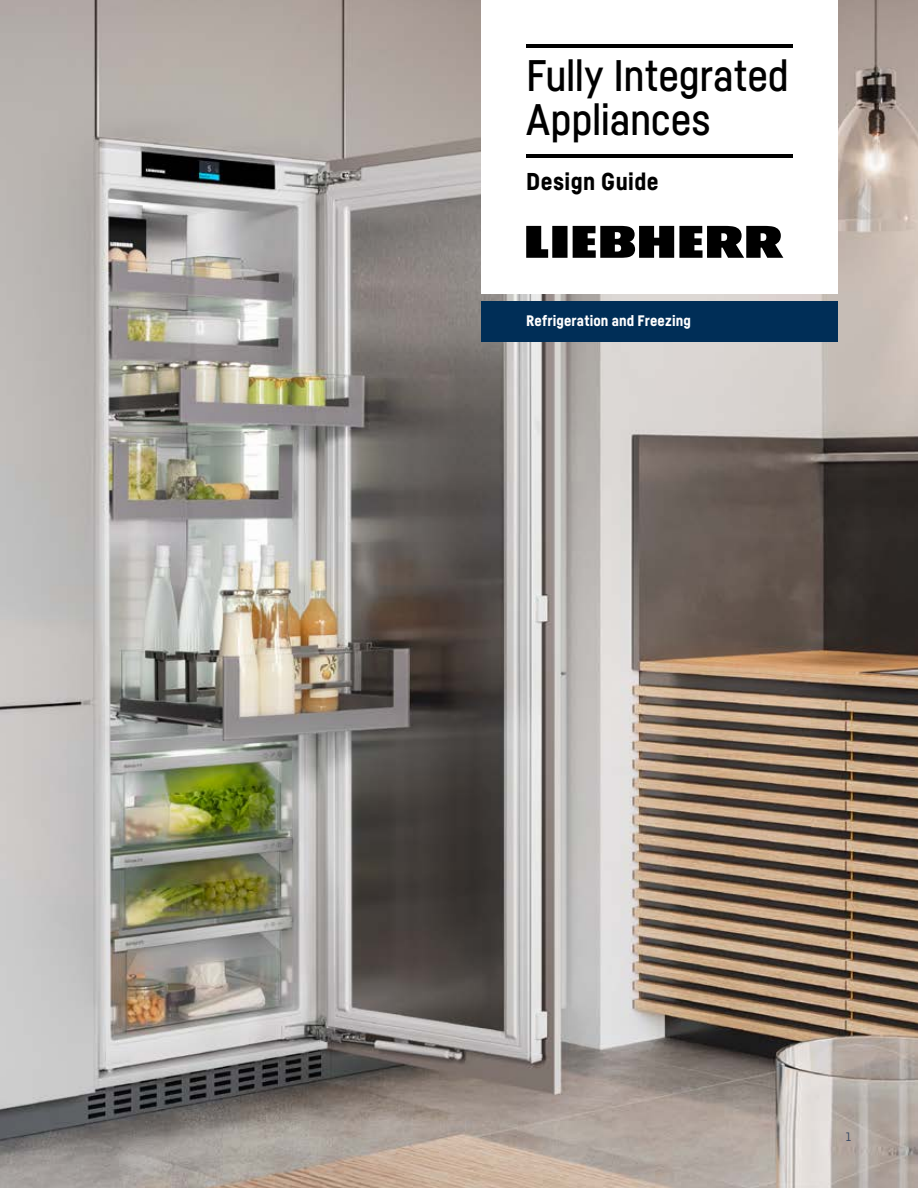
<style>
.page{position:relative;width:918px;height:1188px;background:#fff}
.page>*{position:absolute;margin:0;border:0;box-sizing:border-box;transform-origin:0 0}
.t1{font:43.5px/43.5px "Liebherr Head";letter-spacing:-.01em;color:#000}
.t2{font:900 24px "Liebherr Head";letter-spacing:.02em;color:#000}
.t3{font:900 15px "Liebherr Head";letter-spacing:.005em;color:#fff}
.t4{font:12px "Liebherr Text";color:#344663}
</style>
<div class="page">
<img style="left:0;top:0;width:918px;height:1188px">
<div style="left:481px;top:0;width:357px;height:293px;background:#fff"></div>
<div style="left:481px;top:301px;width:357px;height:41px;background:#002e57"></div>
<hr style="left:526px;top:44px;width:266px;height:4px;background:#000">
<svg style="left:526px;top:226px;width:257px;height:32px"></svg>
<hr style="left:526px;top:154px;width:266px;height:4px;background:#000">
<p class="t1" style="left:526px;top:53px;width:264px">Fully Integrated<br>Appliances</p>
<p class="t2" style="left:526px;top:166px;width:134px">Design Guide</p>
<p class="t3" style="left:526px;top:311px;width:166px">Refrigeration and Freezing</p>
<p class="t4" style="left:846px;top:1129px;width:7px">1</p>
</div>
